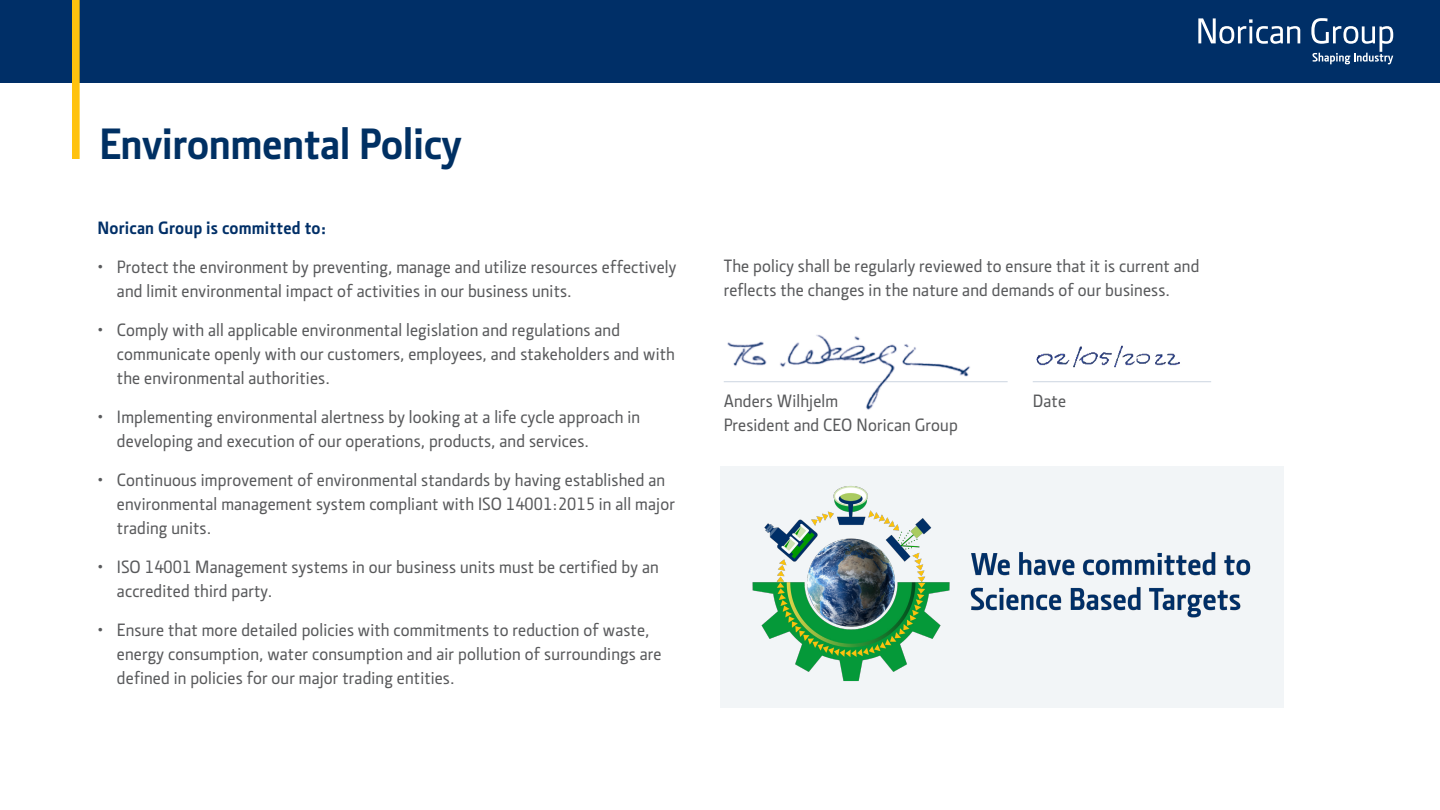
<style>
.page{position:relative;width:1440px;height:810px;background:#fff}
.page>*{position:absolute;margin:0;border:0;box-sizing:border-box;transform-origin:0 0}
.t1{font:700 44.25px "Section";letter-spacing:-.01em;color:#003063}
.t2{font:500 18px/24px "Section";letter-spacing:.01em;color:#58595b}
.t3{font:700 18px "Section";letter-spacing:.01em;color:#002f67}
.s1{font-family:"Section Medium Caps";font-weight:400}
</style>
<div class="page">
<div style="left:0;top:0;width:1440px;height:82px;background:#002f67"></div>
<div style="left:72px;top:0;width:8px;height:159px;background:#ffc20e"></div>
<svg style="left:1198px;top:18px;width:102px;height:26px"></svg>
<svg style="left:1311px;top:18px;width:82px;height:46px"></svg>
<div style="left:720px;top:466px;width:564px;height:242px;background:#f2f5f7"></div>
<img style="left:752px;top:486px;width:499px;height:196px">
<hr style="left:724px;top:381px;width:284px;height:1px;background:#ccd5e1">
<hr style="left:1033px;top:381px;width:178px;height:1px;background:#ccd5e1">
<img style="left:724px;top:335px;width:249px;height:75px">
<img style="left:1036px;top:345px;width:144px;height:23px">
<h1 class="t1" style="left:99px;top:115px;width:364px">Environmental Policy</h1>
<p class="t3" style="left:98px;top:216px;width:231px">Norican Group is committed to:</p>
<p class="t2" style="left:117px;top:254px;width:561px;text-indent:-19px">• Protect the environment by preventing, manage and utilize resources effectively and limit environmental impact of activities in our business units.</p>
<p class="t2" style="left:117px;top:317px;width:559px;text-indent:-19px">• Comply with all applicable environmental legislation and regulations and communicate openly with our customers, employees, and stakeholders and with the environmental authorities.</p>
<p class="t2" style="left:117px;top:404px;width:525px;text-indent:-19px">• Implementing environmental alertness by looking at a life cycle approach in developing and execution of our operations, products, and services.</p>
<p class="t2" style="left:117px;top:467px;width:559px;text-indent:-19px">• Continuous improvement of environmental standards by having established an environmental management system compliant with ISO <span class="s1">14001:2015</span> in all major trading units.</p>
<p class="t2" style="left:117px;top:554px;width:543px;text-indent:-19px">• ISO <span class="s1">14001</span> Management systems in our business units must be certified by an accredited third party.</p>
<p class="t2" style="left:117px;top:617px;width:546px;text-indent:-19px">• Ensure that more detailed policies with commitments to reduction of waste, energy consumption, water consumption and air pollution of surroundings are defined in policies for our major trading entities.</p>
<p class="t2" style="left:724px;top:254px;width:477px">The policy shall be regularly reviewed to ensure that it is current and reflects the changes in the nature and demands of our business.</p>
<p class="t2" style="left:724px;top:389px;width:236px">Anders Wilhjelm<br>President and CEO Norican Group</p>
<p class="t2" style="left:1033px;top:389px;width:35px">Date</p>
</div>
